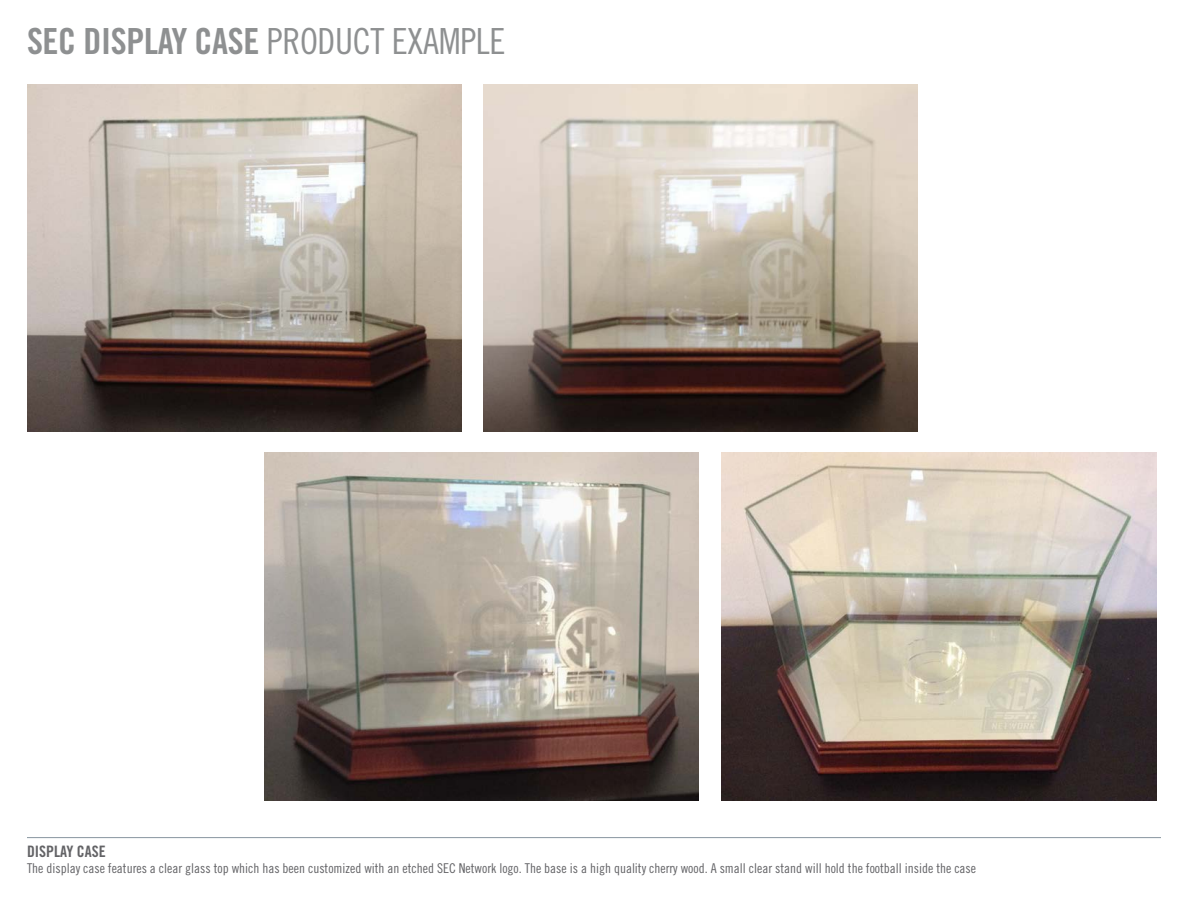
<style>
.page{position:relative;width:1188px;height:918px;background:#fff}
.page>*{position:absolute;margin:0;border:0;box-sizing:border-box;transform-origin:0 0}
.t1{font:36px "Trade Gothic Bold Cond Twenty";letter-spacing:-.01em;color:#8e9091}
.t2{font:15.75px "Trade Gothic Bold Cond Twenty";color:#636366}
.t3{font:13.5px "Trade Gothic Cond Eighteen";color:#636366}
.s1{font-family:"Trade Gothic Cond Eighteen"}
</style>
<div class="page">
<img style="left:722px;top:453px;width:434px;height:347px">
<img style="left:265px;top:453px;width:434px;height:347px">
<img style="left:484px;top:84px;width:434px;height:347px">
<img style="left:27px;top:84px;width:434px;height:347px">
<hr style="left:27px;top:837px;width:1134px;height:1px;background:#94a0a9">
<p class="t1" style="left:27px;top:19px;width:480px">SEC DISPLAY CASE <span class="s1">PRODUCT EXAMPLE</span></p>
<p class="t2" style="left:27px;top:842px;width:80px">DISPLAY CASE</p>
<p class="t3" style="left:27px;top:860px;width:951px">The display case features a clear glass top which has been customized with an etched SEC Network logo. The base is a high quality cherry wood. A small clear stand will hold the football inside the case</p>
</div>
